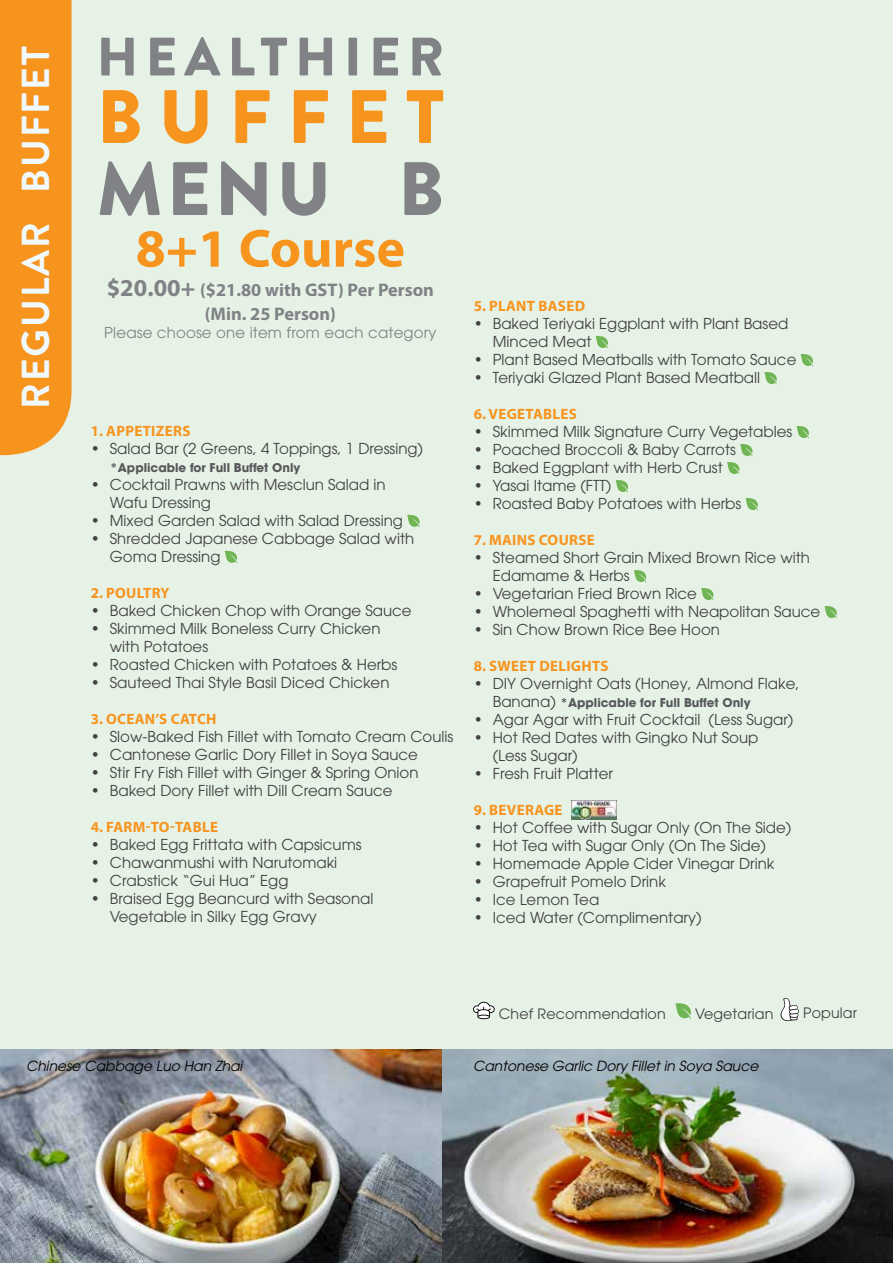
<style>
.page{position:relative;width:893px;height:1263px;background:#fff}
.page>*{position:absolute;margin:0;border:0;box-sizing:border-box;transform-origin:0 0}
.t1{font:900 75.45px "Brandon Grotesque";letter-spacing:.21em;color:#f7941e}
.t2{font:900 75.45px "Brandon Grotesque";color:#808285}
.t3{font:900 54px "Brandon Grotesque";letter-spacing:.135em;color:#808285}
.t4{font:700 54px "Myriad Pro";color:#f7941e}
.t5{font:700 39px "Brandon Text";letter-spacing:.05em;color:#eff9fe}
.t6{font:700 18.3px/24.3px "Myriad Pro";color:#808285;text-align:center}
.t7{font:15px/18px "Avant Garde";color:#414042}
.t8{font:700 15px "Myriad Pro";letter-spacing:.02em;color:#f7941e}
.t9{font:15px "Avant Garde";letter-spacing:.01em;color:#808285}
.t10{font:14.25px "Avant Garde";letter-spacing:.01em;color:#414042}
.t11{font:italic 13.95px "Avant Garde";color:#000}
.t12{font:700 12px "ITC Avant Garde Std";color:#58595b}
.s1{font-size:24.3px}
.s2{font-family:"Avant Garde";font-weight:400;font-size:15px;color:#414042}
</style>
<div class="page">
<div style="left:0;top:0;width:892px;height:1263px;background:#e7f2e6"></div>
<div style="left:0;top:0;width:72px;height:455px;background:#f7941e"></div>
<svg style="left:407px;top:515px;width:13px;height:12px"></svg>
<svg style="left:225px;top:551px;width:12px;height:12px"></svg>
<svg style="left:596px;top:336px;width:12px;height:12px"></svg>
<svg style="left:801px;top:354px;width:12px;height:12px"></svg>
<svg style="left:764px;top:372px;width:13px;height:12px"></svg>
<svg style="left:796px;top:426px;width:13px;height:12px"></svg>
<svg style="left:740px;top:444px;width:13px;height:12px"></svg>
<svg style="left:727px;top:462px;width:13px;height:12px"></svg>
<svg style="left:616px;top:480px;width:12px;height:12px"></svg>
<svg style="left:745px;top:498px;width:13px;height:12px"></svg>
<svg style="left:634px;top:570px;width:12px;height:12px"></svg>
<svg style="left:701px;top:588px;width:13px;height:12px"></svg>
<svg style="left:824px;top:606px;width:13px;height:12px"></svg>
<img style="left:572px;top:800px;width:45px;height:19px">
<img style="left:0;top:1049px;width:893px;height:214px">
<svg style="left:473px;top:1002px;width:22px;height:17px"></svg>
<svg style="left:675px;top:1003px;width:16px;height:16px"></svg>
<svg style="left:780px;top:998px;width:19px;height:23px"></svg>
<h3 class="t5" style="left:8px;top:409px;width:365px;rotate:-90deg">REGULAR BUFFET</h3>
<h2 class="t3" style="left:97px;top:19px;width:349px">HEALTHIER</h2>
<h1 class="t1" style="left:97px;top:64px;width:349px">BUFFET</h1>
<h1 class="t2" style="left:97px;top:136px;width:349px">MENU B</h1>
<h2 class="t4" style="left:136px;top:213px;width:271px">8+1 COURSE</h2>
<p class="t6" style="left:107px;top:277px;width:329px"><span class="s1">$20.00+</span> ($21.80 WITH GST) PER PERSON (MIN. 25 PERSON)</p>
<p class="t9" style="left:104px;top:324px;width:334px">Please choose one item from each category</p>
<p class="t8" style="left:91px;top:421px;width:26px">1. APP</p>
<p class="t8" style="left:134px;top:421px;width:56px">ETIZERS</p>
<p class="t7" style="left:91px;top:439px;width:334px">• Salad Bar (2 Greens, 4 Toppings, 1 Dressing)</p>
<p class="t12" style="left:110px;top:460px;width:192px">*Applicable for Full Buffet Only</p>
<p class="t7" style="left:110px;top:475px;width:277px;text-indent:-19px">• Cocktail Prawns with Mesclun Salad in<br>Wafu Dressing</p>
<p class="t7" style="left:91px;top:511px;width:314px">• Mixed Garden Salad with Salad Dressing</p>
<p class="t7" style="left:110px;top:529px;width:306px;text-indent:-19px">• Shredded Japanese Cabbage Salad with<br>Goma Dressing</p>
<p class="t8" style="left:91px;top:583px;width:80px">2. POULTRY</p>
<p class="t7" style="left:91px;top:601px;width:322px">• Baked Chicken Chop with Orange Sauce</p>
<p class="t7" style="left:110px;top:619px;width:272px;text-indent:-19px">• Skimmed Milk Boneless Curry Chicken with Potatoes</p>
<p class="t7" style="left:91px;top:655px;width:308px">• Roasted Chicken with Potatoes &amp; Herbs</p>
<p class="t7" style="left:91px;top:673px;width:300px">• Sauteed Thai Style Basil Diced Chicken</p>
<p class="t8" style="left:91px;top:709px;width:127px">3. OCEAN’S CATCH</p>
<p class="t7" style="left:91px;top:727px;width:364px">• Slow-Baked Fish Fillet with Tomato Cream Coulis</p>
<p class="t7" style="left:91px;top:745px;width:329px">• Cantonese Garlic Dory Fillet in Soya Sauce</p>
<p class="t7" style="left:91px;top:763px;width:329px">• Stir Fry Fish Fillet with Ginger &amp; Spring Onion</p>
<p class="t7" style="left:91px;top:781px;width:303px">• Baked Dory Fillet with Dill Cream Sauce</p>
<p class="t8" style="left:91px;top:817px;width:129px">4. FARM-TO-TABLE</p>
<p class="t7" style="left:91px;top:835px;width:272px">• Baked Egg Frittata with Capsicums</p>
<p class="t7" style="left:91px;top:853px;width:248px">• Chawanmushi with Narutomaki</p>
<p class="t7" style="left:91px;top:871px;width:199px">• Crabstick “Gui Hua” Egg</p>
<p class="t7" style="left:110px;top:889px;width:265px;text-indent:-19px">• Braised Egg Beancurd with Seasonal<br>Vegetable in Silky Egg Gravy</p>
<p class="t8" style="left:474px;top:296px;width:111px">5. PLANT BASED</p>
<p class="t7" style="left:493px;top:314px;width:297px;text-indent:-19px">• Baked Teriyaki Eggplant with Plant Based<br>Minced Meat</p>
<p class="t7" style="left:474px;top:350px;width:324px">• Plant Based Meatballs with Tomato Sauce</p>
<p class="t7" style="left:474px;top:368px;width:288px">• Teriyaki Glazed Plant Based Meatball</p>
<p class="t8" style="left:474px;top:404px;width:103px">6. VEGETABLES</p>
<p class="t7" style="left:474px;top:422px;width:320px">• Skimmed Milk Signature Curry Vegetables</p>
<p class="t7" style="left:474px;top:440px;width:264px">• Poached Broccoli &amp; Baby Carrots</p>
<p class="t7" style="left:474px;top:458px;width:251px">• Baked Eggplant with Herb Crust</p>
<p class="t7" style="left:474px;top:476px;width:139px">• Yasai Itame (FTT)</p>
<p class="t7" style="left:474px;top:494px;width:269px">• Roasted Baby Potatoes with Herbs</p>
<p class="t8" style="left:474px;top:530px;width:123px">7. MAINS COURSE</p>
<p class="t7" style="left:493px;top:548px;width:319px;text-indent:-19px">• Steamed Short Grain Mixed Brown Rice with<br>Edamame &amp; Herbs</p>
<p class="t7" style="left:474px;top:584px;width:225px">• Vegetarian Fried Brown Rice</p>
<p class="t7" style="left:474px;top:602px;width:348px">• Wholemeal Spaghetti with Neapolitan Sauce</p>
<p class="t7" style="left:474px;top:620px;width:248px">• Sin Chow Brown Rice Bee Hoon</p>
<p class="t8" style="left:474px;top:656px;width:128px">8. SWEET DELIGHTS</p>
<p class="t7" style="left:474px;top:674px;width:327px">• DIY Overnight Oats (Honey, Almond Flake,</p>
<p class="t12" style="left:493px;top:695px;width:259px"><span class="s2">Banana)</span> *Applicable for Full Buffet Only</p>
<p class="t7" style="left:474px;top:710px;width:321px">• Agar Agar with Fruit Cocktail (Less Sugar)</p>
<p class="t7" style="left:493px;top:728px;width:267px;text-indent:-19px">• Hot Red Dates with Gingko Nut Soup (Less Sugar)</p>
<p class="t7" style="left:474px;top:764px;width:141px">• Fresh Fruit Platter</p>
<p class="t8" style="left:474px;top:800px;width:90px">9. BEVERAGE</p>
<p class="t7" style="left:474px;top:818px;width:319px">• Hot Coffee with Sugar Only (On The Side)</p>
<p class="t7" style="left:474px;top:836px;width:294px">• Hot Tea with Sugar Only (On The Side)</p>
<p class="t7" style="left:474px;top:854px;width:302px">• Homemade Apple Cider Vinegar Drink</p>
<p class="t7" style="left:474px;top:872px;width:194px">• Grapefruit Pomelo Drink</p>
<p class="t7" style="left:474px;top:890px;width:127px">• Ice Lemon Tea</p>
<p class="t7" style="left:474px;top:908px;width:229px">• Iced Water (Complimentary)</p>
<p class="t10" style="left:499px;top:1005px;width:168px">Chef Recommendation</p>
<p class="t10" style="left:695px;top:1005px;width:80px">Vegetarian</p>
<p class="t10" style="left:803px;top:1004px;width:55px">Popular</p>
<p class="t11" style="left:26px;top:1058px;width:218px">Chinese Cabbage Luo Han Zhai</p>
<p class="t11" style="left:473px;top:1058px;width:287px">Cantonese Garlic Dory Fillet in Soya Sauce</p>
</div>
